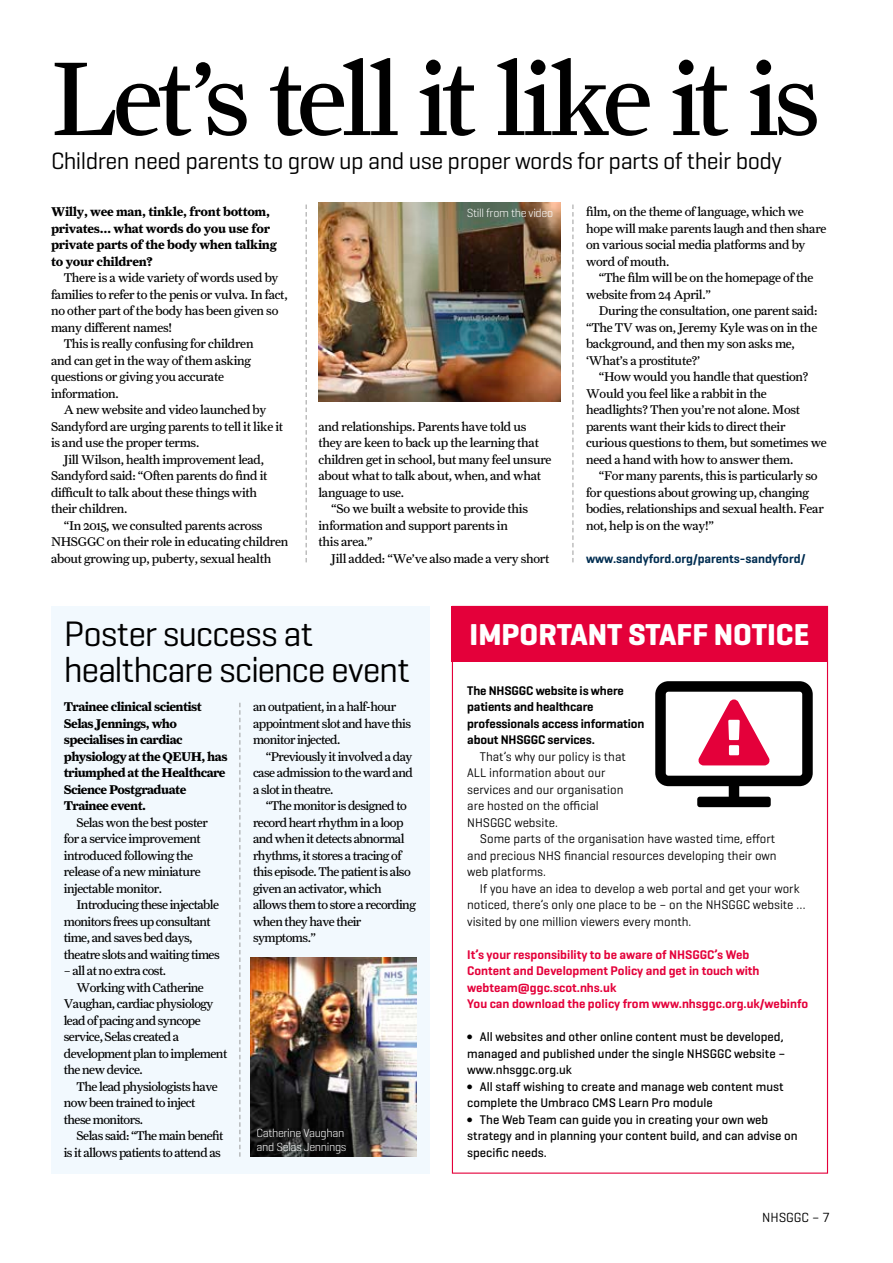
<style>
.page{position:relative;width:893px;height:1263px;background:#fff}
.page>*{position:absolute;margin:0;border:0;box-sizing:border-box;transform-origin:0 0}
.t1{font:105px "Farnham Display";letter-spacing:-.05em;color:#000}
.t2{font:36px/36px "Geogrotesque";letter-spacing:-.03em;color:#000}
.t3{font:700 30.75px "Geogrotesque";color:#fff}
.t4{font:24px "Geogrotesque";letter-spacing:-.02em;color:#000}
.t5{font:13.5px "Geogrotesque";color:#000}
.t6{font:12.75px/16.5px "Farnham Text";letter-spacing:-.02em;color:#000}
.t7{font:12.75px/16.5px "Farnham Text";letter-spacing:-.04em;color:#000}
.t8{font:12.75px/16.5px "Geogrotesque";color:#000}
.t9{font:500 12.75px/16.5px "Geogrotesque";color:#000}
.t10{font:600 12.75px/16.5px "Geogrotesque";color:#e4003a}
.t11{font:700 12.75px/16.5px "Farnham Text";letter-spacing:-.045em;color:#000}
.t12{font:700 12.75px/16.5px "Farnham Text";letter-spacing:-.025em;color:#000}
.t13{font:600 12.75px/16.5px "Geogrotesque";letter-spacing:-.01em;color:#000}
.t14{font:600 12.75px "Geogrotesque";color:#002d51}
.t15{font:300 12px/14.4px "Geogrotesque";letter-spacing:-.03em;color:#fff}
.s1{font-weight:800}
</style>
<div class="page">
<div style="left:51px;top:606px;width:378px;height:568px;background:#f2f9fe"></div>
<div style="left:452px;top:606px;width:375px;height:55px;background:#e4003a"></div>
<img style="left:251px;top:957px;width:166px;height:200px">
<svg style="left:239px;top:703px;width:1px;height:454px"></svg>
<svg style="left:655px;top:681px;width:158px;height:126px"></svg>
<svg style="left:306px;top:205px;width:1px;height:357px"></svg>
<svg style="left:573px;top:205px;width:1px;height:357px"></svg>
<img style="left:319px;top:202px;width:242px;height:199px">
<h1 class="t1" style="left:51px;top:37px;width:771px">Let’s tell it like it is</h1>
<h3 class="t4" style="left:51px;top:146px;width:732px">Children need parents to grow up and use proper words for parts of their body</h3>
<p class="t15" style="left:467px;top:205px;width:88px">Still from the video</p>
<p class="t6" style="left:586px;top:203px;width:242px">film, on the theme of language, which we hope will make parents laugh and then share on various social media platforms and by word of mouth.</p>
<p class="t6" style="left:586px;top:269px;width:229px;text-indent:13px">“The film will be on the homepage of the website from 24 April.”</p>
<p class="t6" style="left:586px;top:302px;width:233px;text-indent:13px">During the consultation, one parent said: “The TV was on, Jeremy Kyle was on in the background, and then my son asks me, ‘What’s a prostitute?’</p>
<p class="t6" style="left:586px;top:368px;width:242px;text-indent:13px">“How would you handle that question?<br>Would you feel like a rabbit in the headlights? Then you’re not alone. Most parents want their kids to direct their curious questions to them, but sometimes we need a hand with how to answer them.</p>
<p class="t6" style="left:586px;top:467px;width:239px;text-indent:13px">“For many parents, this is particularly so for questions about growing up, changing bodies, relationships and sexual health. Fear not, help is on the way!”</p>
<p class="t14" style="left:586px;top:550px;width:221px">www.sandyford.org/parents-sandyford/</p>
<p class="t12" style="left:51px;top:203px;width:227px">Willy, wee man, tinkle, front bottom, privates… what words do you use for private parts of the body when talking to your children?</p>
<p class="t6" style="left:64px;top:269px;width:216px">There is a wide variety of words used by</p>
<p class="t6" style="left:51px;top:286px;width:238px">families to refer to the penis or vulva. In fact,</p>
<p class="t6" style="left:51px;top:302px;width:229px">no other part of the body has been given so</p>
<p class="t6" style="left:51px;top:319px;width:122px">many different names!</p>
<p class="t6" style="left:64px;top:335px;width:191px">This is really confusing for children</p>
<p class="t6" style="left:51px;top:352px;width:202px">and can get in the way of them asking</p>
<p class="t6" style="left:51px;top:368px;width:174px">questions or giving you accurate</p>
<p class="t6" style="left:51px;top:385px;width:69px">information.</p>
<p class="t6" style="left:64px;top:401px;width:204px">A new website and video launched by</p>
<p class="t6" style="left:51px;top:418px;width:234px">Sandyford are urging parents to tell it like it</p>
<p class="t6" style="left:51px;top:434px;width:150px">is and use the proper terms.</p>
<p class="t6" style="left:64px;top:451px;width:202px">Jill Wilson, health improvement lead,</p>
<p class="t6" style="left:51px;top:467px;width:218px">Sandyford said: “Often parents do find it</p>
<p class="t6" style="left:51px;top:484px;width:208px">difficult to talk about these things with</p>
<p class="t6" style="left:51px;top:500px;width:78px">their children.</p>
<p class="t6" style="left:64px;top:517px;width:200px">“In 2015, we consulted parents across</p>
<p class="t6" style="left:51px;top:533px;width:239px">NHSGGC on their role in educating children</p>
<p class="t6" style="left:51px;top:550px;width:222px">about growing up, puberty, sexual health</p>
<p class="t6" style="left:319px;top:418px;width:209px">and relationships. Parents have told us</p>
<p class="t6" style="left:319px;top:434px;width:222px">they are keen to back up the learning that</p>
<p class="t6" style="left:319px;top:451px;width:234px">children get in school, but many feel unsure</p>
<p class="t6" style="left:319px;top:467px;width:224px">about what to talk about, when, and what</p>
<p class="t6" style="left:319px;top:484px;width:87px">language to use.</p>
<p class="t6" style="left:331px;top:500px;width:198px">“So we built a website to provide this</p>
<p class="t6" style="left:319px;top:517px;width:191px">information and support parents in</p>
<p class="t6" style="left:319px;top:533px;width:56px">this area.”</p>
<p class="t6" style="left:331px;top:550px;width:220px">Jill added: “We’ve also made a very short</p>
<h2 class="t2" style="left:64px;top:614px;width:348px">Poster success at healthcare science event</h2>
<p class="t11" style="left:64px;top:698px;width:165px">Trainee clinical scientist<br>Selas Jennings, who specialises in cardiac physiology at the QEUH, has triumphed at the Healthcare<br>Science Postgraduate<br>Trainee event.</p>
<p class="t6" style="left:64px;top:814px;width:146px;text-indent:13px">Selas won the best poster for a service improvement introduced following the release of a new miniature injectable monitor.</p>
<p class="t7" style="left:64px;top:896px;width:157px;text-indent:13px">Introducing these injectable monitors frees up consultant time, and saves bed days, theatre slots and waiting times</p>
<p class="t7" style="left:64px;top:962px;width:104px">– all at no extra cost.</p>
<p class="t7" style="left:77px;top:979px;width:129px">Working with Catherine</p>
<p class="t7" style="left:64px;top:995px;width:151px">Vaughan, cardiac physiology</p>
<p class="t7" style="left:64px;top:1012px;width:138px">lead of pacing and syncope</p>
<p class="t7" style="left:64px;top:1028px;width:117px">service, Selas created a</p>
<p class="t7" style="left:64px;top:1045px;width:165px">development plan to implement</p>
<p class="t7" style="left:64px;top:1061px;width:81px">the new device.</p>
<p class="t7" style="left:77px;top:1078px;width:143px">The lead physiologists have</p>
<p class="t7" style="left:64px;top:1094px;width:133px">now been trained to inject</p>
<p class="t7" style="left:64px;top:1111px;width:81px">these monitors.</p>
<p class="t7" style="left:77px;top:1127px;width:149px">Selas said: “The main benefit</p>
<p class="t7" style="left:64px;top:1144px;width:159px">is it allows patients to attend as</p>
<p class="t7" style="left:253px;top:698px;width:160px">an outpatient, in a half-hour appointment slot and have this monitor injected.</p>
<p class="t6" style="left:253px;top:748px;width:161px;text-align:justify;text-indent:13px">“Previously it involved a day case admission to the ward and a slot in theatre.</p>
<p class="t7" style="left:253px;top:797px;width:164px;text-indent:13px">“The monitor is designed to record heart rhythm in a loop and when it detects abnormal rhythms, it stores a tracing of this episode. The patient is also given an activator, which allows them to store a recording when they have their symptoms.”</p>
<p class="t15" style="left:256px;top:1125px;width:92px">Catherine Vaughan and Selas Jennings</p>
<h3 class="t3" style="left:470px;top:615px;width:341px">IMPORTANT STAFF NOTICE</h3>
<p class="t13" style="left:467px;top:682px;width:179px">The NHSGGC website is where patients and healthcare professionals access information about NHSGGC services.</p>
<p class="t8" style="left:467px;top:748px;width:160px;text-indent:13px">That’s why our policy is that<br>ALL information about our services and our organisation are hosted on the official<br>NHSGGC website.</p>
<p class="t8" style="left:467px;top:830px;width:311px;text-align:justify;text-indent:13px">Some parts of the organisation have wasted time, effort and precious NHS financial resources developing their own web platforms.</p>
<p class="t8" style="left:467px;top:880px;width:340px;text-indent:13px">If you have an idea to develop a web portal and get your work noticed, there’s only one place to be – on the NHSGGC website … visited by one million viewers every month.</p>
<p class="t10" style="left:467px;top:946px;width:342px">It’s your responsibility to be aware of NHSGGC’s Web<br>Content and Development Policy and get in touch with webteam@ggc.scot.nhs.uk<br>You can download the policy from www.nhsggc.org.uk/webinfo</p>
<p class="t9" style="left:467px;top:1028px;width:332px"><span class="s1">∫</span> All websites and other online content must be developed, managed and published under the single NHSGGC website – www.nhsggc.org.uk<br><span class="s1">∫</span> All staff wishing to create and manage web content must complete the Umbraco CMS Learn Pro module<br><span class="s1">∫</span> The Web Team can guide you in creating your own web strategy and in planning your content build, and can advise on specific needs.</p>
<p class="t5" style="left:762px;top:1208px;width:69px">NHSGGC – 7</p>
</div>
